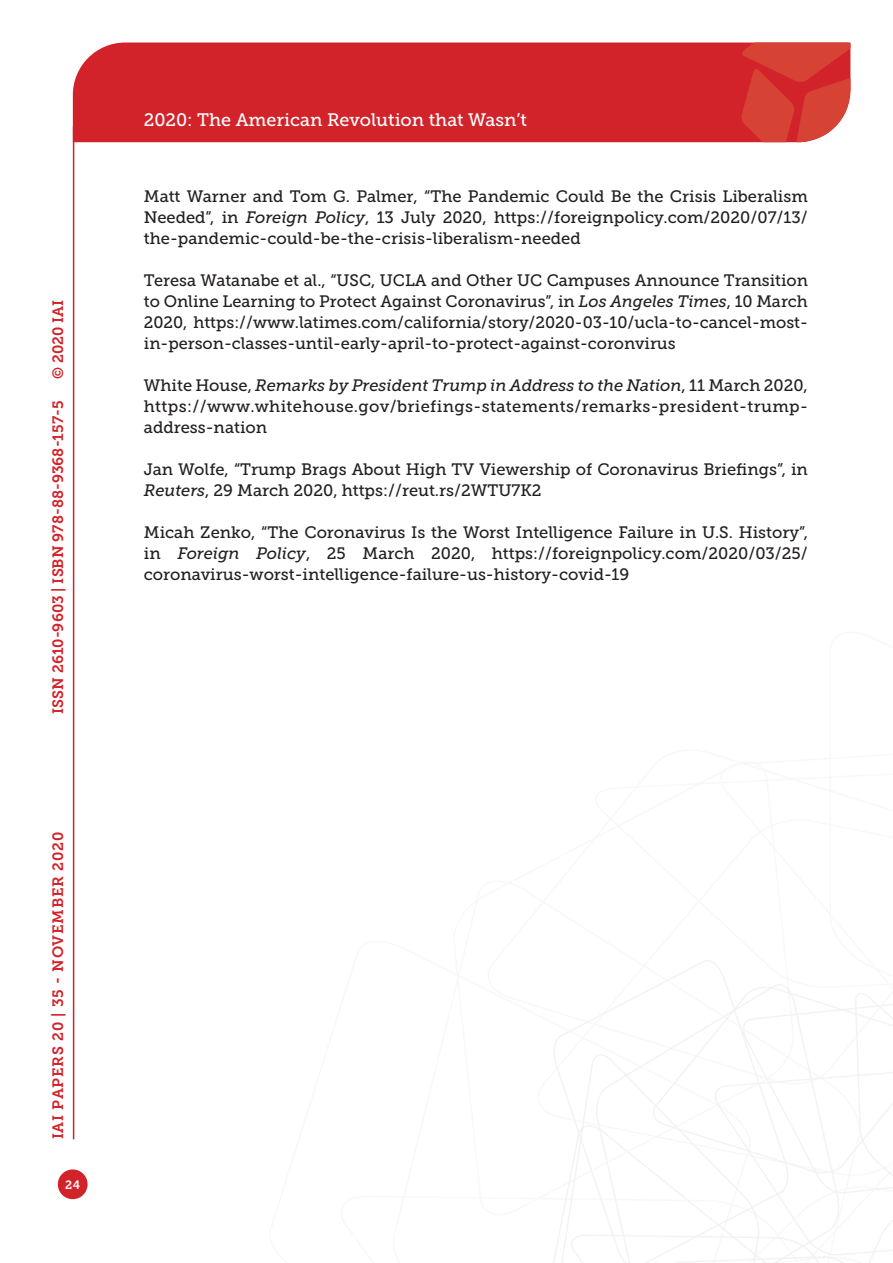
<style>
.page{position:relative;width:893px;height:1263px;background:#fff}
.page>*{position:absolute;margin:0;border:0;box-sizing:border-box;transform-origin:0 0}
.t1{font:18px "Museo Slab 500";color:#fff}
.Testo{font:16.5px/21px "Museo Slab 500";color:#231f20;text-align:justify}
.t2{font:15px "Museo Slab 700";color:#d2232a}
.t3{font:15px "Museo Slab 700";letter-spacing:.05em;color:#d2232a}
.t4{font:12px "Museo Slab 700";color:#fff}
.s1{font-style:italic}
</style>
<div class="page">
<svg style="left:553px;top:960px;width:340px;height:303px"></svg>
<div style="left:73px;top:43px;width:668px;height:99px;background:#d2232a"></div>
<svg style="left:741px;top:43px;width:109px;height:99px;background:#d6433b"></svg>
<div style="left:58px;top:1169px;width:30px;height:30px;background:#d2232a;border-radius:50%"></div>
<hr style="left:73px;top:126px;width:1px;height:1013px;background:#d2232a">
<p class="t2" style="left:50px;top:379px;width:80px;rotate:-90deg">© 2020 IAI</p>
<p class="t2" style="left:49px;top:714px;width:315px;rotate:-90deg">ISSN 2610-9603 | ISBN 978-88-9368-157-5</p>
<p class="t3" style="left:50px;top:1139px;width:309px;rotate:-90deg">IAI PAPERS 20 | 35 - NOVEMBER 2020</p>
<p class="t4" style="left:65px;top:1178px;width:17px">24</p>
<p class="t1" style="left:144px;top:110px;width:385px">2020: The American Revolution that Wasn’t</p>
<p class="Testo" style="left:144px;top:186px;width:666px">Matt Warner and Tom G. Palmer, “The Pandemic Could Be the Crisis Liberalism Needed”, in <span class="s1">Foreign Policy</span>, 13 July 2020, https://foreignpolicy.com/2020/07/13/ the-pandemic-could-be-the-crisis-liberalism-needed</p>
<p class="Testo" style="left:144px;top:270px;width:666px">Teresa Watanabe et al., “USC, UCLA and Other UC Campuses Announce Transition to Online Learning to Protect Against Coronavirus”, in <span class="s1">Los Angeles Times</span>, 10 March 2020, https://www.latimes.com/california/story/2020-03-10/ucla-to-cancel-most&shy;in-person-classes-until-early-april-to-protect-against-coronvirus</p>
<p class="Testo" style="left:144px;top:375px;width:666px">White House, <span class="s1">Remarks by President Trump in Address to the Nation</span>, 11 March 2020, https://www.whitehouse.gov/briefings-statements/remarks-president-trump&shy;address-nation</p>
<p class="Testo" style="left:144px;top:459px;width:666px">Jan Wolfe, “Trump Brags About High TV Viewership of Coronavirus Briefings”, in<br><span class="s1">Reuters</span>, 29 March 2020, https://reut.rs/2WTU7K2</p>
<p class="Testo" style="left:144px;top:522px;width:666px">Micah Zenko, “The Coronavirus Is the Worst Intelligence Failure in U.S. History”, in <span class="s1">Foreign Policy</span>, 25 March 2020, https://foreignpolicy.com/2020/03/25/ coronavirus-worst-intelligence-failure-us-history-covid-19</p>
</div>
